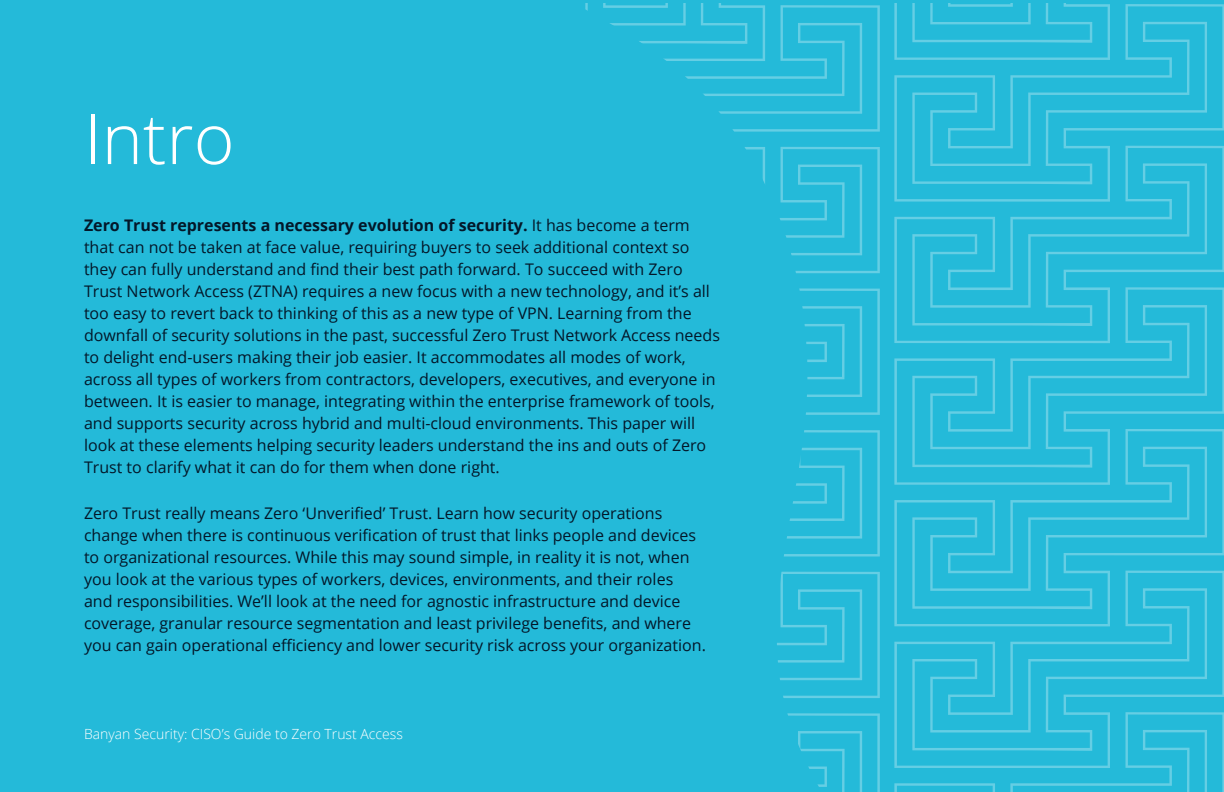
<style>
.page{position:relative;width:1224px;height:792px;background:#24bad9}
.page>*{position:absolute;margin:0;border:0;box-sizing:border-box;transform-origin:0 0}
.t1{font:300 70px "Open Sans";color:#fff}
.t2{font:16px/22px "Open Sans";color:#031729}
.t3{font:300 14px "Open Sans";color:#fff}
.s1{font-weight:700}
</style>
<div class="page">
<svg style="left:894px;top:485px;width:330px;height:86px"></svg>
<svg style="left:894px;top:571px;width:330px;height:141px"></svg>
<svg style="left:894px;top:712px;width:330px;height:80px"></svg>
<svg style="left:894px;top:4px;width:330px;height:142px"></svg>
<svg style="left:894px;top:146px;width:330px;height:141px"></svg>
<svg style="left:894px;top:287px;width:330px;height:198px"></svg>
<svg style="left:782px;top:486px;width:98px;height:86px"></svg>
<svg style="left:777px;top:572px;width:103px;height:126px"></svg>
<svg style="left:787px;top:713px;width:93px;height:79px"></svg>
<svg style="left:585px;top:5px;width:295px;height:142px"></svg>
<svg style="left:744px;top:147px;width:136px;height:127px"></svg>
<svg style="left:796px;top:288px;width:84px;height:198px"></svg>
<h1 class="t1" style="left:84px;top:91px;width:152px">Intro</h1>
<p class="t2" style="left:84px;top:214px;width:638px"><span class="s1">Zero Trust represents a necessary evolution of security.</span> It has become a term that can not be taken at face value, requiring buyers to seek additional context so they can fully understand and find their best path forward. To succeed with Zero Trust Network Access (ZTNA) requires a new focus with a new technology, and it’s all too easy to revert back to thinking of this as a new type of VPN. Learning from the downfall of security solutions in the past, successful Zero Trust Network Access needs to delight end-users making their job easier. It accommodates all modes of work, across all types of workers from contractors, developers, executives, and everyone in between. It is easier to manage, integrating within the enterprise framework of tools, and supports security across hybrid and multi-cloud environments. This paper will look at these elements helping security leaders understand the ins and outs of Zero Trust to clarify what it can do for them when done right.</p>
<p class="t2" style="left:84px;top:502px;width:623px">Zero Trust really means Zero ‘Unverified’ Trust. Learn how security operations change when there is continuous verification of trust that links people and devices to organizational resources. While this may sound simple, in reality it is not, when you look at the various types of workers, devices, environments, and their roles<br>and responsibilities. We’ll look at the need for agnostic infrastructure and device coverage, granular resource segmentation and least privilege benefits, and where you can gain operational efficiency and lower security risk across your organization.</p>
<p class="t3" style="left:84px;top:724px;width:320px">Banyan Security: CISO’s Guide to Zero Trust Access</p>
</div>
